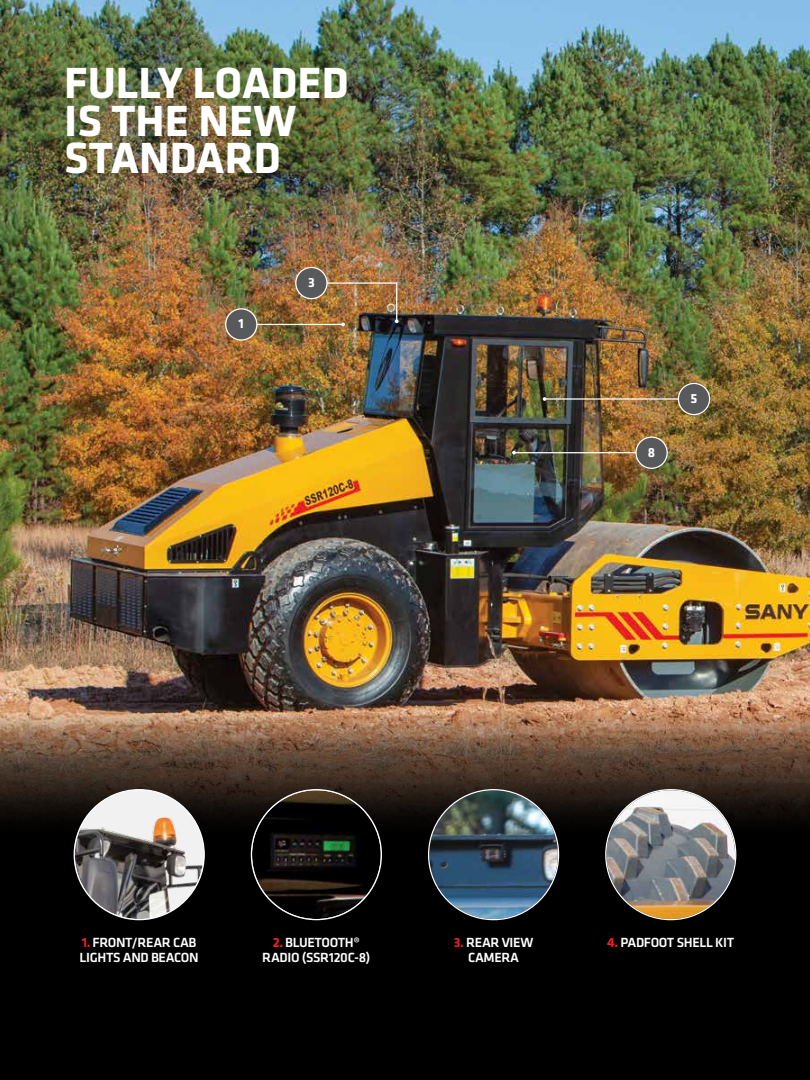
<style>
.page{position:relative;width:810px;height:1080px;background:#fff}
.page>*{position:absolute;margin:0;border:0;box-sizing:border-box;transform-origin:0 0}
.t1{font:700 45.25px/37.8px "Klavika";color:#fff}
.t2{font:500 13.75px/15px "Klavika";letter-spacing:-.025em;color:#fff;text-align:center}
.t3{font:700 13.75px "Klavika";color:#fff}
.s1{font-weight:700;color:#ed1d24}
</style>
<div class="page">
<img style="left:0;top:0;width:810px;height:579px">
<img style="left:0;top:579px;width:810px;height:501px">
<img style="left:429px;top:790px;width:129px;height:129px;border-radius:64px">
<img style="left:252px;top:790px;width:129px;height:129px;border-radius:64px">
<img style="left:606px;top:790px;width:129px;height:129px;border-radius:64px">
<img style="left:75px;top:790px;width:129px;height:129px;border-radius:64px">
<hr style="left:545px;top:398px;width:154px;height:2px;background:#fff">
<hr style="left:514px;top:452px;width:125px;height:1px;background:#fff">
<svg style="left:512px;top:451px;width:4px;height:4px"></svg>
<hr style="left:253px;top:324px;width:90px;height:1px;background:#fff">
<img style="left:324px;top:282px;width:75px;height:44px">
<div style="left:226px;top:309px;width:31px;height:31px;background:#58595b;border-radius:50%"></div>
<div style="left:225px;top:308px;width:32px;height:33px;border:1px solid #fff;border-radius:50%"></div>
<div style="left:296px;top:267px;width:31px;height:32px;background:#58595b;border-radius:50%"></div>
<div style="left:295px;top:267px;width:33px;height:32px;border:1px solid #fff;border-radius:50%"></div>
<div style="left:678px;top:383px;width:32px;height:32px;background:#58595b;border-radius:50%"></div>
<div style="left:678px;top:383px;width:32px;height:32px;border:1px solid #fff;border-radius:50%"></div>
<div style="left:636px;top:437px;width:31px;height:31px;background:#58595b;border-radius:50%"></div>
<div style="left:635px;top:437px;width:33px;height:32px;border:1px solid #fff;border-radius:50%"></div>
<h1 class="t1" style="left:64px;top:65px;width:286px">FULLY LOADED<br>IS THE NEW<br>STANDARD</h1>
<p class="t3" style="left:239px;top:316px;width:7px">1</p>
<p class="t3" style="left:308px;top:275px;width:8px">3</p>
<p class="t3" style="left:648px;top:445px;width:9px">8</p>
<p class="t3" style="left:691px;top:391px;width:8px">5</p>
<p class="t2" style="left:262px;top:935px;width:110px"><span class="s1">2.</span> BLUETOOTH®<br>RADIO (SSR120C-8)</p>
<p class="t2" style="left:82px;top:935px;width:116px"><span class="s1">1.</span> FRONT/REAR CAB</p>
<p class="t2" style="left:607px;top:935px;width:129px"><span class="s1">4.</span> PADFOOT SHELL KIT</p>
<p class="t2" style="left:80px;top:950px;width:121px">LIGHTS AND BEACON</p>
<p class="t2" style="left:454px;top:935px;width:81px"><span class="s1">3.</span> REAR VIEW<br>CAMERA</p>
</div>
